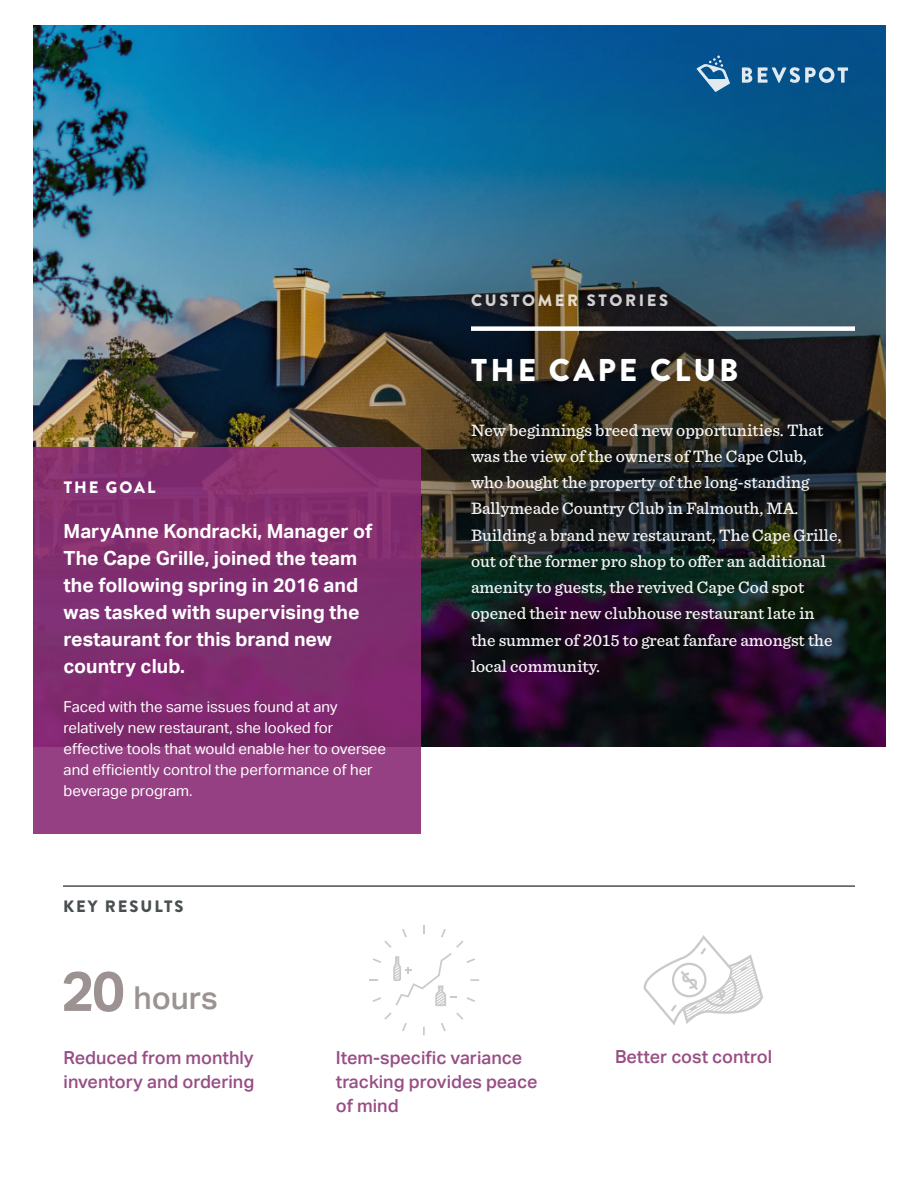
<style>
.page{position:relative;width:918px;height:1188px;background:#fff}
.page>*{position:absolute;margin:0;border:0;box-sizing:border-box;transform-origin:0 0}
.Bar_Name{font:900 31.5px "Brandon Grotesque";letter-spacing:.1em;color:#fff}
.Case_Study_Title{font:500 31.5px "Aktiv Grotesk";color:#9b9291}
.t1{font:700 19.5px/27px "Aktiv Grotesk";color:#fff}
.t2{font:500 18px/24px "Aktiv Grotesk";color:#974e85}
.t3{font:500 17.25px/26.2px "Sentinel";color:#fff}
.Headers{font:900 16.5px "Brandon Grotesque";letter-spacing:.16em;color:#fff}
.Headers-2{font:900 16.5px "Brandon Grotesque";letter-spacing:.12em;color:#4a5051}
.t4{font:15px/21px "Aktiv Grotesk";color:#fff}
.s1{font-weight:700;font-size:55.5px}
</style>
<div class="page">
<img style="left:33px;top:26px;width:852px;height:721px">
<hr style="left:63px;top:885px;width:792px;height:2px;background:#4a5051">
<svg style="left:33px;top:447px;width:388px;height:387px;background:#853173"></svg>
<div style="left:471px;top:326px;width:384px;height:5px;background:#fff"></div>
<svg style="left:696px;top:55px;width:34px;height:37px"></svg>
<svg style="left:742px;top:67px;width:106px;height:17px;background:#5d8eb3"></svg>
<p class="Headers" style="left:471px;top:288px;width:199px">CUSTOMER STORIES</p>
<p class="Headers" style="left:64px;top:476px;width:93px">THE GOAL</p>
<p class="t1" style="left:64px;top:518px;width:310px">MaryAnne Kondracki, Manager of<br>The Cape Grille, joined the team the following spring in 2016 and was tasked with supervising the restaurant for this brand new country club.</p>
<p class="t4" style="left:64px;top:696px;width:324px">Faced with the same issues found at any relatively new restaurant, she looked for effective tools that would enable her to oversee and efficiently control the performance of her beverage program.</p>
<p class="Headers-2" style="left:63px;top:895px;width:122px">KEY RESULTS</p>
<p class="Case_Study_Title" style="left:62px;top:980px;width:158px"><span class="s1">20</span> hours</p>
<p class="Bar_Name" style="left:471px;top:348px;width:269px">THE CAPE CLUB</p>
<p class="t3" style="left:471px;top:416px;width:372px">New beginnings breed new opportunities. That was the view of the owners of The Cape Club, who bought the property of the long-standing Ballymeade Country Club in Falmouth, MA.<br>Building a brand new restaurant, The Cape Grille, out of the former pro shop to offer an additional amenity to guests, the revived Cape Cod spot opened their new clubhouse restaurant late in the summer of 2015 to great fanfare amongst the local community.</p>
<p class="t2" style="left:64px;top:1046px;width:192px">Reduced from monthly inventory and ordering</p>
<p class="t2" style="left:336px;top:1046px;width:203px">Item-specific variance tracking provides peace of mind</p>
<p class="t2" style="left:615px;top:1045px;width:159px">Better cost control</p>
</div>
